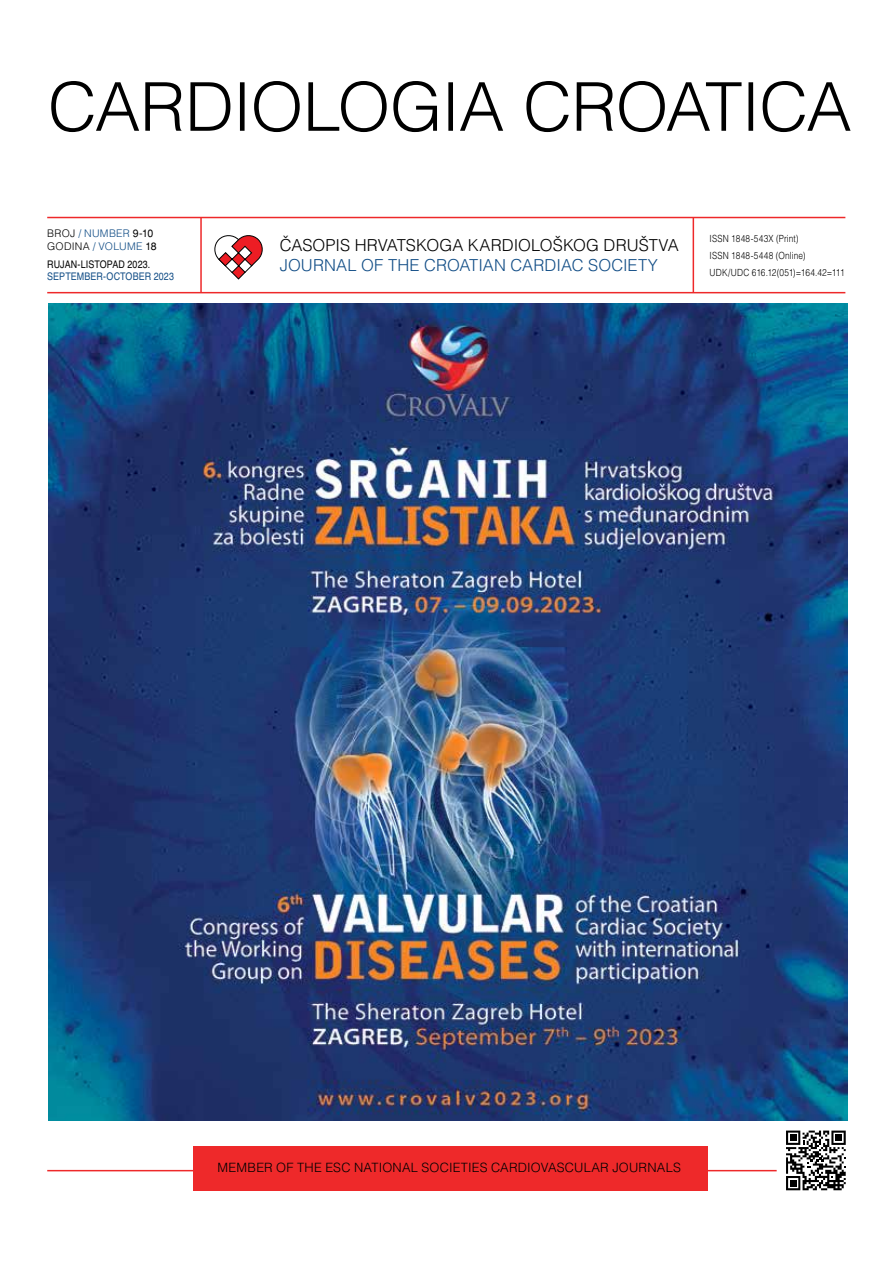
<style>
.page{position:relative;width:893px;height:1263px;background:#fff}
.page>*{position:absolute;margin:0;border:0;box-sizing:border-box;transform-origin:0 0}
.t1{font:300 16.5px "Helvetica";letter-spacing:.005em;color:#000}
.t2{font:300 16.5px "Helvetica";letter-spacing:.005em;color:#114d86}
.t3{font:300 12.75px "Helvetica";letter-spacing:.02em;color:#000}
.t4{font:300 10.5px/12.8px "Helvetica";letter-spacing:.025em;color:#114d86}
.t5{font:10.5px "Helvetica";letter-spacing:.015em;color:#114d86;scale:.85 1}
.t6{font:10.5px "Helvetica";letter-spacing:.015em;color:#000;scale:.85 1}
.t7{font:300 9.9px/17.4px "Helvetica";letter-spacing:.02em;color:#000;scale:.85 1}
.s1{color:#000}
.s2{font-weight:400;color:#000}
</style>
<div class="page">
<hr style="left:47px;top:1170px;width:730px;height:1px;background:#ee292a">
<svg style="left:786px;top:1130px;width:60px;height:60px"></svg>
<div style="left:835px;top:1135px;width:7px;height:6px;background:#000"></div>
<div style="left:193px;top:1146px;width:515px;height:45px;background:#ee292a"></div>
<hr style="left:47px;top:217px;width:798px;height:1px;background:#ee292a">
<hr style="left:47px;top:292px;width:798px;height:1px;background:#ee292a">
<hr style="left:200px;top:217px;width:2px;height:76px;background:#ee292a">
<hr style="left:693px;top:217px;width:1px;height:76px;background:#ee292a">
<svg style="left:214px;top:235px;width:49px;height:45px"></svg>
<svg style="left:51px;top:81px;width:800px;height:51px"></svg>
<img style="left:48px;top:303px;width:799px;height:817px">
<p class="t4" style="left:47px;top:226px;width:111px"><span class="s1">BROJ</span> / NUMBER <span class="s2">9-10<br></span><span class="s1">GODINA</span> / VOLUME <span class="s2">18</span></p>
<h1 class="t1" style="left:280px;top:231px;width:401px">ČASOPIS HRVATSKOGA KARDIOLOŠKOG DRUŠTVA</h1>
<p class="t6" style="left:47px;top:256px;width:123px">RUJAN-LISTOPAD 2023.</p>
<h1 class="t2" style="left:280px;top:251px;width:380px">JOURNAL OF THE CROATIAN CARDIAC SOCIETY</h1>
<p class="t5" style="left:47px;top:269px;width:151px">SEPTEMBER-OCTOBER 2023</p>
<p class="t7" style="left:710px;top:229px;width:160px">ISSN 1848-543X (Print)<br>ISSN 1848-5448 (Online)<br>UDK/UDC 616.12(051)=164.42=111</p>
<p class="t3" style="left:218px;top:1157px;width:465px">MEMBER OF THE ESC NATIONAL SOCIETIES CARDIOVASCULAR JOURNALS</p>
</div>
